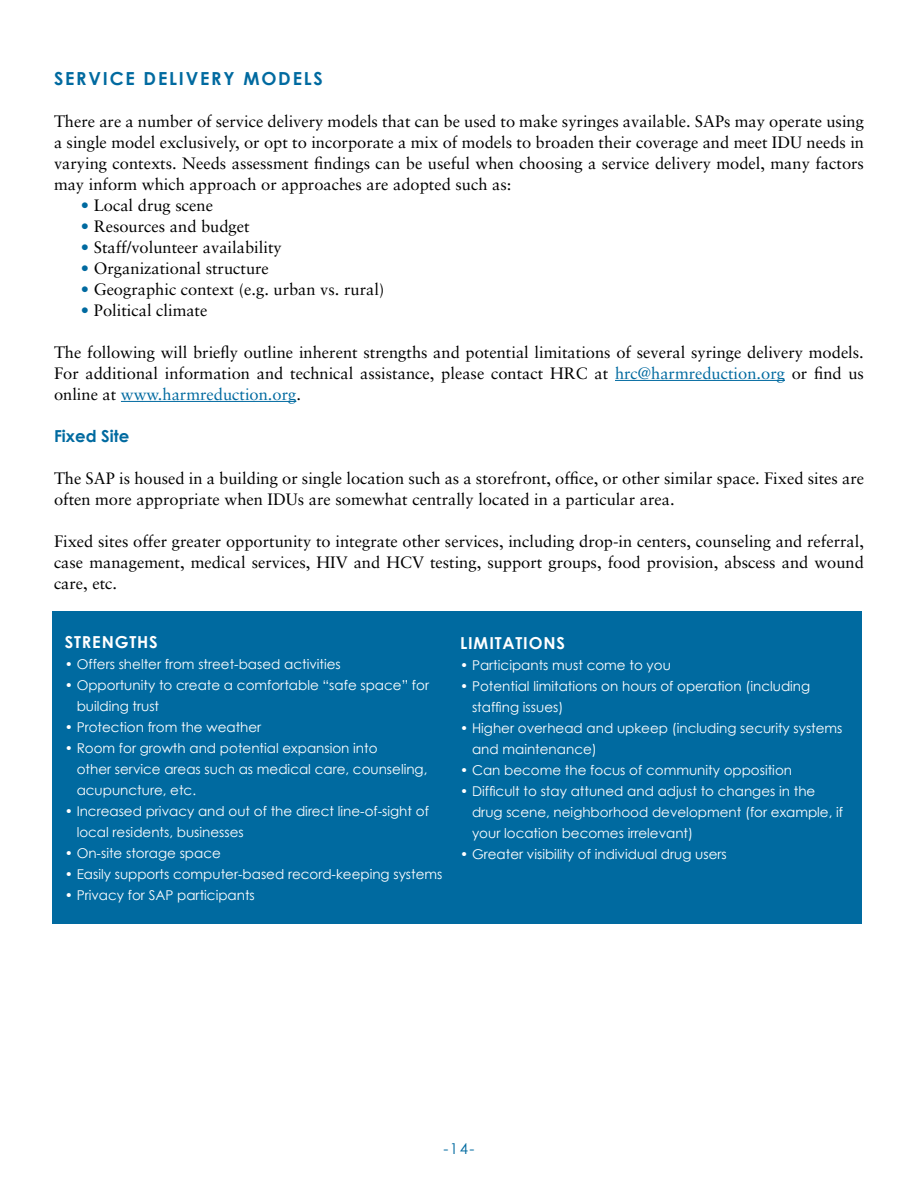
<style>
.page{position:relative;width:918px;height:1188px;background:#fff}
.page>*{position:absolute;margin:0;border:0;box-sizing:border-box;transform-origin:0 0}
.t1{font:700 18px "Century Gothic";letter-spacing:.1em;color:#006aa0}
.t2{font:16.5px/21px "Sabon";color:#000;text-align:justify}
.t3{font:700 16.5px "Century Gothic";letter-spacing:.05em;color:#fff}
.t4{font:700 16.5px "Century Gothic";color:#006aa0}
.t5{font:15px "Century Gothic";color:#006aa0}
.t6{font:13.5px/21px "Century Gothic";color:#fff}
.s1{color:#006aa0}
</style>
<div class="page">
<hr style="left:615px;top:380px;width:170px;height:1px;background:#006aa0">
<hr style="left:121px;top:401px;width:175px;height:1px;background:#006aa0">
<div style="left:52px;top:611px;width:810px;height:313px;background:#006aa0"></div>
<p class="t1" style="left:54px;top:67px;width:24px">SERVICE</p>
<p class="t1" style="left:144px;top:67px;width:27px">DELIVERY</p>
<p class="t1" style="left:243px;top:67px;width:81px">MODELS</p>
<p class="t2" style="left:54px;top:110px;width:812px">There are a number of service delivery models that can be used to make syringes available. SAPs may operate using a single model exclusively, or opt to incorporate a mix of models to broaden their coverage and meet IDU needs in varying contexts. Needs assessment findings can be useful when choosing a service delivery model, many factors may inform which approach or approaches are adopted such as:</p>
<p class="t2" style="left:81px;top:194px;width:134px"><span class="s1">•</span> Local drug scene</p>
<p class="t2" style="left:81px;top:215px;width:170px"><span class="s1">•</span> Resources and budget</p>
<p class="t2" style="left:81px;top:236px;width:202px"><span class="s1">•</span> Staff/volunteer availability</p>
<p class="t2" style="left:81px;top:257px;width:189px"><span class="s1">•</span> Organizational structure</p>
<p class="t2" style="left:81px;top:278px;width:305px"><span class="s1">•</span> Geographic context (e.g. urban vs. rural)</p>
<p class="t2" style="left:81px;top:299px;width:128px"><span class="s1">•</span> Political climate</p>
<p class="t2" style="left:54px;top:341px;width:812px">The following will briefly outline inherent strengths and potential limitations of several syringe delivery models.<br>For additional information and technical assistance, please contact HRC at <span class="s1">hrc@harmreduction.org</span> or find us online at <span class="s1">www.harmreduction.org</span>.</p>
<p class="t4" style="left:54px;top:425px;width:77px">FIXED SITE</p>
<p class="t2" style="left:54px;top:467px;width:812px">The SAP is housed in a building or single location such as a storefront, office, or other similar space. Fixed sites are often more appropriate when IDUs are somewhat centrally located in a particular area.</p>
<p class="t2" style="left:54px;top:530px;width:812px">Fixed sites offer greater opportunity to integrate other services, including drop-in centers, counseling and referral, case management, medical services, HIV and HCV testing, support groups, food provision, abscess and wound care, etc.</p>
<p class="t3" style="left:65px;top:632px;width:75px">STRENGTHS</p>
<p class="t6" style="left:65px;top:654px;width:278px">• Offers shelter from street-based activities</p>
<p class="t6" style="left:77px;top:675px;width:354px;text-indent:-12px">• Opportunity to create a comfortable “safe space” for building trust</p>
<p class="t6" style="left:65px;top:717px;width:198px">• Protection from the weather</p>
<p class="t6" style="left:77px;top:738px;width:352px;text-indent:-12px">• Room for growth and potential expansion into<br>other service areas such as medical care, counseling, acupuncture, etc.</p>
<p class="t6" style="left:77px;top:801px;width:354px;text-indent:-12px">• Increased privacy and out of the direct line-of-sight of local residents, businesses</p>
<p class="t6" style="left:65px;top:843px;width:158px">• On-site storage space</p>
<p class="t6" style="left:65px;top:864px;width:379px">• Easily supports computer-based record-keeping systems</p>
<p class="t6" style="left:65px;top:885px;width:192px">• Privacy for SAP participants</p>
<p class="t3" style="left:460px;top:632px;width:106px">LIMITATIONS</p>
<p class="t6" style="left:460px;top:654px;width:212px">• Participants must come to you</p>
<p class="t6" style="left:472px;top:675px;width:340px;text-indent:-12px">• Potential limitations on hours of operation (including staffing issues)</p>
<p class="t6" style="left:472px;top:717px;width:372px;text-indent:-12px">• Higher overhead and upkeep (including security systems and maintenance)</p>
<p class="t6" style="left:460px;top:759px;width:333px">• Can become the focus of community opposition</p>
<p class="t6" style="left:472px;top:780px;width:373px;text-indent:-12px">• Difficult to stay attuned and adjust to changes in the drug scene, neighborhood development (for example, if your location becomes irrelevant)</p>
<p class="t6" style="left:460px;top:843px;width:268px">• Greater visibility of individual drug users</p>
<p class="t5" style="left:443px;top:1140px;width:33px">-14-</p>
</div>
